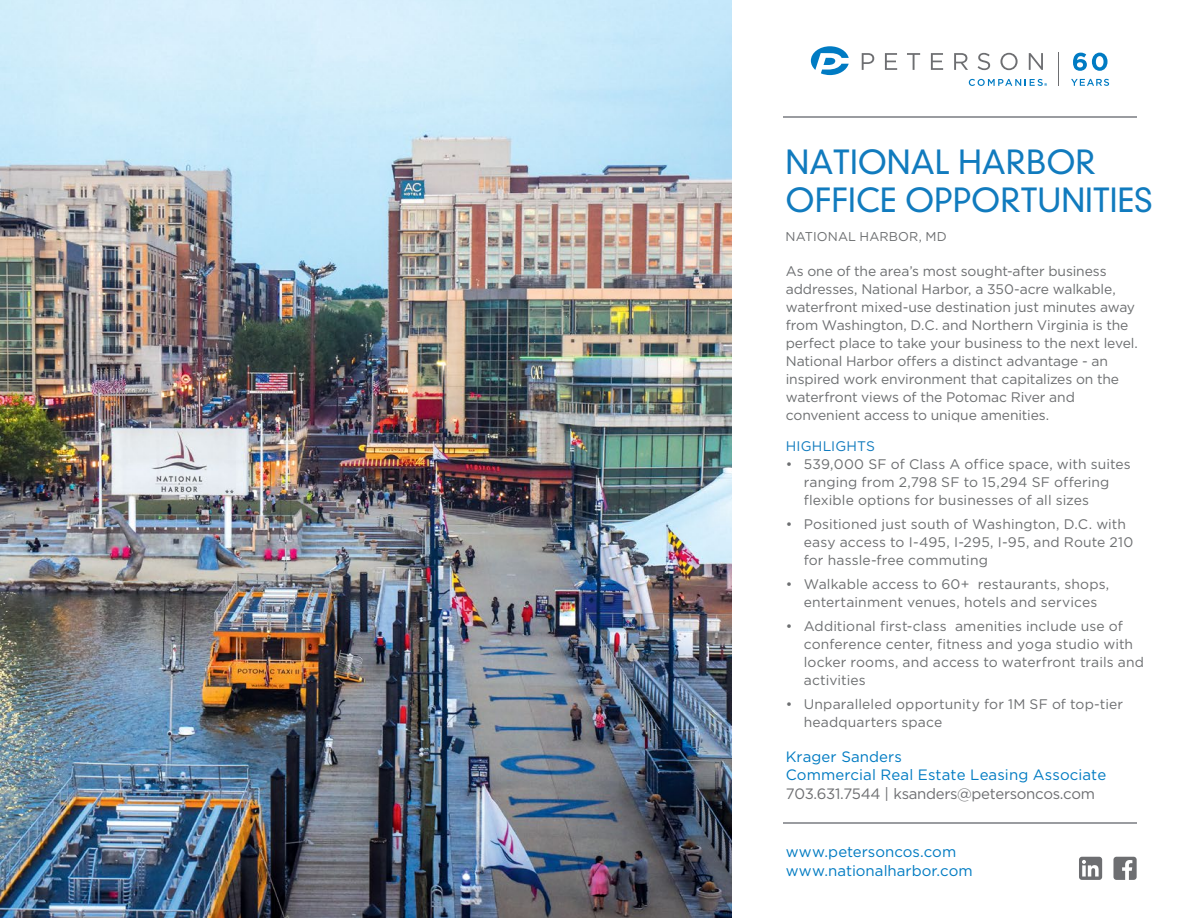
<style>
.page{position:relative;width:1188px;height:918px;background:#fff}
.page>*{position:absolute;margin:0;border:0;box-sizing:border-box;transform-origin:0 0}
.t1{font:300 32.25px/38.7px "DIN Neuzeit Grotesk Std";color:#117bbe}
.t2{font:15px/18.8px "Gotham";letter-spacing:.005em;color:#007bc2}
.t3{font:15px "Gotham";letter-spacing:-.02em;color:#6e6f72}
.t4{font:13.8px/18px "Gotham";color:#6d6f71}
.t5{font:13.8px "Gotham";letter-spacing:.01em;color:#117bbe}
.t6{font:12.75px "Gotham";letter-spacing:.005em;color:#6d6f71}
</style>
<div class="page">
<img style="left:0;top:0;width:731px;height:918px">
<svg style="left:1079px;top:857px;width:23px;height:23px"></svg>
<svg style="left:1113px;top:857px;width:24px;height:23px"></svg>
<hr style="left:783px;top:117px;width:354px;height:1px;background:#9a9ca0">
<hr style="left:1058px;top:52px;width:1px;height:34px;background:#6d6e71">
<svg style="left:1073px;top:53px;width:35px;height:18px"></svg>
<svg style="left:1071px;top:79px;width:38px;height:7px"></svg>
<svg style="left:862px;top:53px;width:12px;height:17px"></svg>
<svg style="left:885px;top:53px;width:12px;height:17px"></svg>
<svg style="left:907px;top:53px;width:13px;height:17px"></svg>
<svg style="left:931px;top:53px;width:12px;height:17px"></svg>
<svg style="left:954px;top:53px;width:14px;height:17px"></svg>
<svg style="left:978px;top:53px;width:12px;height:17px"></svg>
<svg style="left:1000px;top:53px;width:18px;height:17px"></svg>
<svg style="left:1029px;top:53px;width:14px;height:17px"></svg>
<svg style="left:811px;top:46px;width:38px;height:29px"></svg>
<svg style="left:969px;top:79px;width:78px;height:7px"></svg>
<hr style="left:783px;top:822px;width:354px;height:1px;background:#9a9ca0">
<h1 class="t1" style="left:786px;top:143px;width:369px">NATIONAL HARBOR<br>OFFICE OPPORTUNITIES</h1>
<p class="t6" style="left:786px;top:231px;width:163px">NATIONAL HARBOR, MD</p>
<p class="t4" style="left:786px;top:263px;width:354px">As one of the area’s most sought-after business addresses, National Harbor, a 350-acre walkable, waterfront mixed-use destination just minutes away from Washington, D.C. and Northern Virginia is the perfect place to take your business to the next level.<br>National Harbor offers a distinct advantage - an inspired work environment that capitalizes on the waterfront views of the Potomac River and convenient access to unique amenities.</p>
<p class="t5" style="left:786px;top:440px;width:91px">HIGHLIGHTS</p>
<p class="t4" style="left:804px;top:456px;width:328px;text-indent:-18px">• 539,000 SF of Class A office space, with suites ranging from 2,798 SF to 15,294 SF offering flexible options for businesses of all sizes</p>
<p class="t4" style="left:804px;top:516px;width:331px;text-indent:-18px">• Positioned just south of Washington, D.C. with easy access to I-495, I-295, I-95, and Route 210 for hassle-free commuting</p>
<p class="t4" style="left:786px;top:576px;width:325px;text-align:center">• Walkable access to 60+ restaurants, shops, entertainment venues, hotels and services</p>
<p class="t4" style="left:804px;top:618px;width:342px;text-indent:-18px">• Additional first-class amenities include use of conference center, fitness and yoga studio with locker rooms, and access to waterfront trails and activities</p>
<p class="t4" style="left:804px;top:696px;width:321px;text-indent:-18px">• Unparalleled opportunity for 1M SF of top-tier headquarters space</p>
<p class="t2" style="left:786px;top:748px;width:322px;line-height:18px">Krager Sanders<br>Commercial Real Estate Leasing Associate</p>
<p class="t3" style="left:786px;top:787px;width:311px">703.631.7544 | ksanders@petersoncos.com</p>
<p class="t2" style="left:786px;top:843px;width:188px">www.petersoncos.com www.nationalharbor.com</p>
</div>
